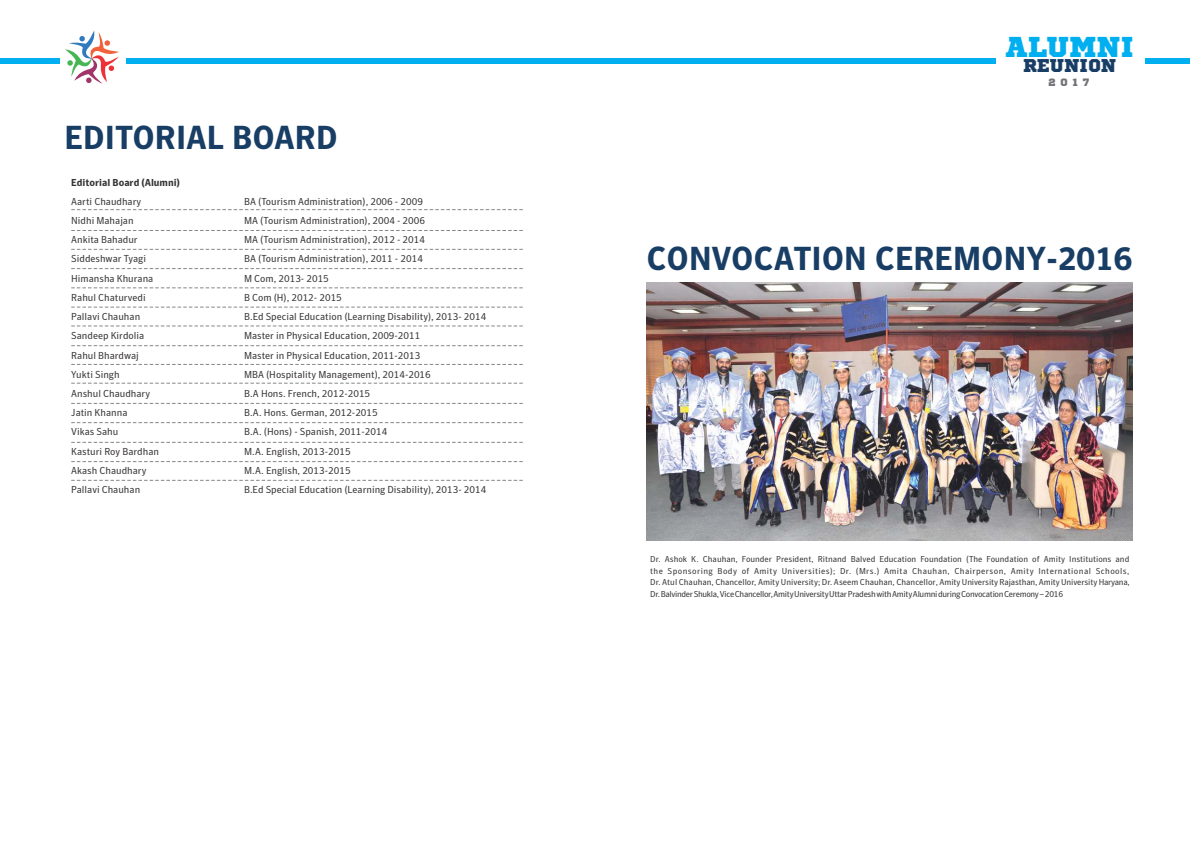
<style>
.page{position:relative;width:1190px;height:845px;background:#fff}
.page>*{position:absolute;margin:0;border:0;box-sizing:border-box;transform-origin:0 0}
.t1{font:700 33px "Symantec Sans";color:#183e65}
.t2{font:28.7px "Sports World";color:#00afef}
.t3{font:18.5px "Sports World";color:#183e65}
.t4{font:10.7px "Sports World";color:#727376}
.t5{font:10px "Symantec Sans";color:#373435}
.t6{font:700 10px "Symantec Sans";color:#373435}
.t7{font:8.5px/11.5px "Symantec Sans";letter-spacing:-.035em;color:#373435;text-align:justify}
</style>
<div class="page">
<div style="left:596px;top:58px;width:399px;height:6px;background:#00afef"></div>
<div style="left:126px;top:58px;width:470px;height:6px;background:#00afef"></div>
<svg style="left:65px;top:30px;width:54px;height:54px"></svg>
<div style="left:1145px;top:58px;width:45px;height:6px;background:#00afef"></div>
<div style="left:0;top:58px;width:60px;height:6px;background:#00afef"></div>
<img style="left:647px;top:282px;width:486px;height:258px">
<svg style="left:71px;top:209px;width:452px;height:1px"></svg>
<svg style="left:71px;top:230px;width:452px;height:1px"></svg>
<svg style="left:71px;top:249px;width:452px;height:1px"></svg>
<svg style="left:71px;top:268px;width:452px;height:1px"></svg>
<svg style="left:71px;top:287px;width:452px;height:1px"></svg>
<svg style="left:71px;top:307px;width:452px;height:1px"></svg>
<svg style="left:71px;top:325px;width:452px;height:1px"></svg>
<svg style="left:71px;top:345px;width:452px;height:1px"></svg>
<svg style="left:71px;top:364px;width:452px;height:1px"></svg>
<svg style="left:71px;top:383px;width:452px;height:1px"></svg>
<svg style="left:71px;top:403px;width:452px;height:1px"></svg>
<svg style="left:71px;top:422px;width:452px;height:1px"></svg>
<svg style="left:71px;top:442px;width:452px;height:1px"></svg>
<svg style="left:71px;top:461px;width:452px;height:1px"></svg>
<svg style="left:71px;top:480px;width:452px;height:1px"></svg>
<h1 class="t1" style="left:65px;top:126px;width:275px">EDITORIAL BOARD</h1>
<p class="t6" style="left:71px;top:178px;width:110px">Editorial Board (Alumni)</p>
<p class="t5" style="left:71px;top:198px;width:72px">Aarti Chaudhary</p>
<p class="t5" style="left:244px;top:198px;width:180px">BA (Tourism Administration), 2006 - 2009</p>
<p class="t5" style="left:71px;top:217px;width:64px">Nidhi Mahajan</p>
<p class="t5" style="left:244px;top:217px;width:182px">MA (Tourism Administration), 2004 - 2006</p>
<p class="t5" style="left:71px;top:236px;width:68px">Ankita Bahadur</p>
<p class="t5" style="left:244px;top:236px;width:182px">MA (Tourism Administration), 2012 - 2014</p>
<p class="t5" style="left:71px;top:255px;width:76px">Siddeshwar Tyagi</p>
<p class="t5" style="left:244px;top:255px;width:180px">BA (Tourism Administration), 2011 - 2014</p>
<p class="t5" style="left:71px;top:275px;width:84px">Himansha Khurana</p>
<p class="t5" style="left:244px;top:275px;width:86px">M Com, 2013- 2015</p>
<p class="t5" style="left:71px;top:294px;width:76px">Rahul Chaturvedi</p>
<p class="t5" style="left:244px;top:294px;width:99px">B Com (H), 2012- 2015</p>
<p class="t5" style="left:71px;top:313px;width:70px">Pallavi Chauhan</p>
<p class="t5" style="left:244px;top:313px;width:244px">B.Ed Special Education (Learning Disability), 2013- 2014</p>
<p class="t5" style="left:71px;top:332px;width:75px">Sandeep Kirdolia</p>
<p class="t5" style="left:244px;top:332px;width:178px">Master in Physical Education, 2009-2011</p>
<p class="t5" style="left:71px;top:351px;width:69px">Rahul Bhardwaj</p>
<p class="t5" style="left:244px;top:351px;width:178px">Master in Physical Education, 2011-2013</p>
<p class="t5" style="left:71px;top:371px;width:50px">Yukti Singh</p>
<p class="t5" style="left:244px;top:371px;width:188px">MBA (Hospitality Management), 2014-2016</p>
<p class="t5" style="left:71px;top:390px;width:80px">Anshul Chaudhary</p>
<p class="t5" style="left:244px;top:390px;width:128px">B.A Hons. French, 2012-2015</p>
<p class="t5" style="left:71px;top:409px;width:58px">Jatin Khanna</p>
<p class="t5" style="left:244px;top:409px;width:135px">B.A. Hons. German, 2012-2015</p>
<p class="t5" style="left:71px;top:428px;width:49px">Vikas Sahu</p>
<p class="t5" style="left:244px;top:428px;width:145px">B.A. (Hons) - Spanish, 2011-2014</p>
<p class="t5" style="left:71px;top:447px;width:89px">Kasturi Roy Bardhan</p>
<p class="t5" style="left:244px;top:447px;width:108px">M.A. English, 2013-2015</p>
<p class="t5" style="left:71px;top:467px;width:77px">Akash Chaudhary</p>
<p class="t5" style="left:244px;top:467px;width:108px">M.A. English, 2013-2015</p>
<p class="t5" style="left:71px;top:486px;width:70px">Pallavi Chauhan</p>
<p class="t5" style="left:244px;top:486px;width:244px">B.Ed Special Education (Learning Disability), 2013- 2014</p>
<h2 class="t2" style="left:1005px;top:34px;width:130px">ALUMNI</h2>
<h3 class="t3" style="left:1023px;top:57px;width:95px">REUNION</h3>
<p class="t4" style="left:1048px;top:77px;width:42px">2017</p>
<h1 class="t1" style="left:646px;top:246px;width:487px">CONVOCATION CEREMONY-2016</h1>
<p class="t7" style="left:650px;top:554px;width:481px">Dr. Ashok K. Chauhan, Founder President, Ritnand Balved Education Foundation (The Foundation of Amity Institutions and the Sponsoring Body of Amity Universities); Dr. (Mrs.) Amita Chauhan, Chairperson, Amity International Schools, Dr. Atul Chauhan, Chancellor, Amity University; Dr. Aseem Chauhan, Chancellor, Amity University Rajasthan, Amity University Haryana, Dr.BalvinderShukla,ViceChancellor,AmityUniversityUttarPradeshwithAmityAlumniduringConvocationCeremony–2016</p>
</div>
